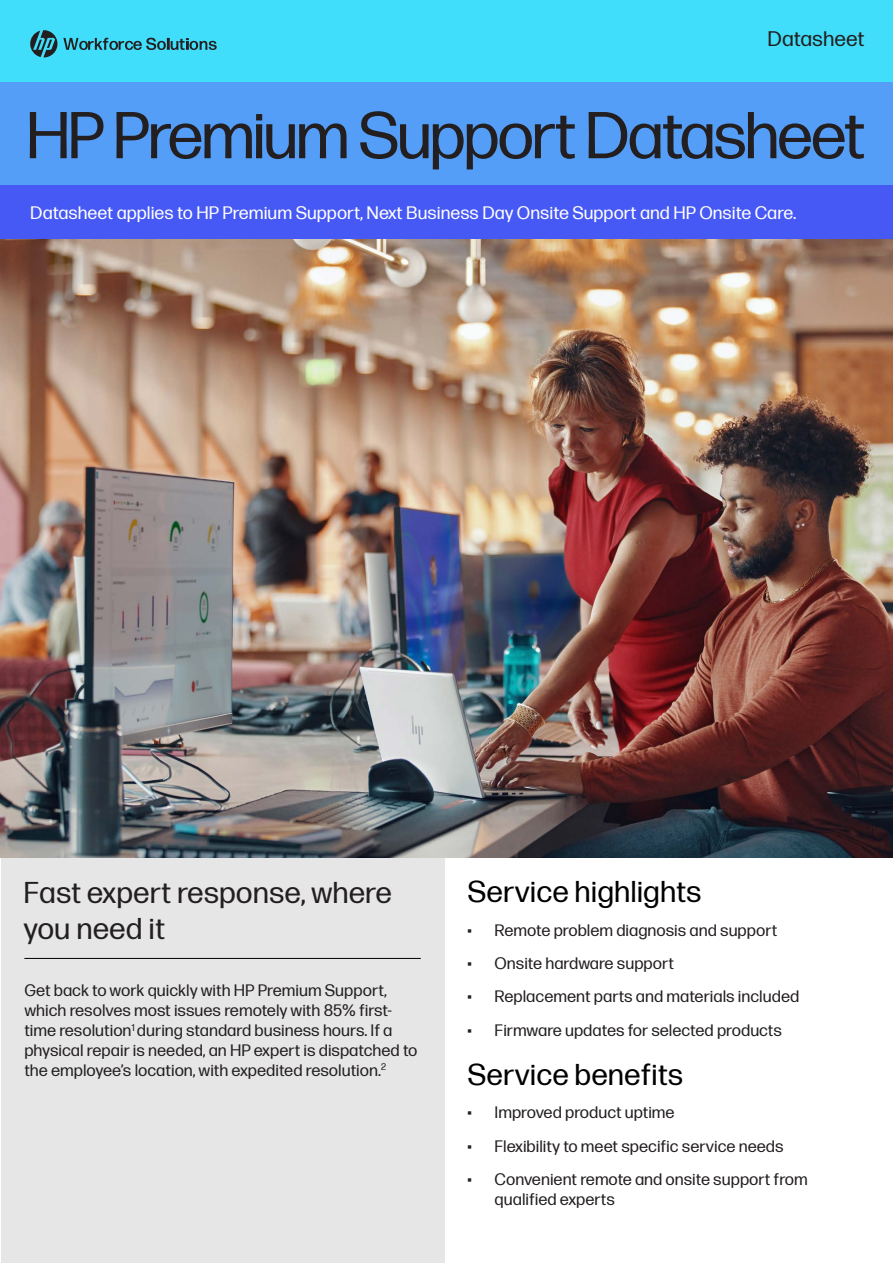
<style>
.page{position:relative;width:893px;height:1263px;background:#fff}
.page>*{position:absolute;margin:0;border:0;box-sizing:border-box;transform-origin:0 0}
.t1{font:66px "Forma DJR Cyrillic Display";color:#231f20}
.t2{font:30px/36px "Forma DJR Micro";color:#231f20}
.t3{font:30px "Forma DJR Micro";color:#000}
.t4{font:21px "Forma DJR Micro";color:#231f20}
.t5{font:18px "Forma DJR Micro";color:#fff}
.t6{font:16.5px/19.8px "Forma DJR Micro";color:#231f20}
</style>
<div class="page">
<div style="left:0;top:82px;width:893px;height:103px;background:#549ef7"></div>
<div style="left:0;top:0;width:893px;height:82px;background:#40defa"></div>
<svg style="left:63px;top:38px;width:154px;height:12px"></svg>
<svg style="left:30px;top:30px;width:27px;height:27px"></svg>
<div style="left:1px;top:857px;width:444px;height:406px;background:#e6e6e6"></div>
<img style="left:0;top:239px;width:893px;height:618px">
<div style="left:0;top:185px;width:893px;height:54px;background:#4759f5"></div>
<hr style="left:24px;top:958px;width:397px;height:1px;background:#000">
<p class="t4" style="left:767px;top:24px;width:98px">Datasheet</p>
<h1 class="t1" style="left:28px;top:90px;width:838px">HP Premium Support Datasheet</h1>
<p class="t5" style="left:30px;top:199px;width:768px">Datasheet applies to HP Premium Support, Next Business Day Onsite Support and HP Onsite Care.</p>
<h2 class="t2" style="left:24px;top:873px;width:370px">Fast expert response, where you need it</h2>
<p class="t6" style="left:24px;top:979px;width:395px">Get back to work quickly with HP Premium Support, which resolves most issues remotely with 85% first&shy;time resolution<sup>1</sup> during standard business hours. If a physical repair is needed, an HP expert is dispatched to the employee’s location, with expedited resolution.<sup>2</sup></p>
<h2 class="t3" style="left:468px;top:870px;width:235px">Service highlights</h2>
<p class="t6" style="left:468px;top:919px;width:311px">• Remote problem diagnosis and support</p>
<p class="t6" style="left:468px;top:952px;width:208px">• Onsite hardware support</p>
<p class="t6" style="left:468px;top:985px;width:333px">• Replacement parts and materials included</p>
<p class="t6" style="left:468px;top:1019px;width:316px">• Firmware updates for selected products</p>
<h2 class="t3" style="left:468px;top:1053px;width:217px">Service benefits</h2>
<p class="t6" style="left:468px;top:1101px;width:209px">• Improved product uptime</p>
<p class="t6" style="left:468px;top:1135px;width:318px">• Flexibility to meet specific service needs</p>
<p class="t6" style="left:495px;top:1168px;width:315px;text-indent:-27px">• Convenient remote and onsite support from qualified experts</p>
</div>
